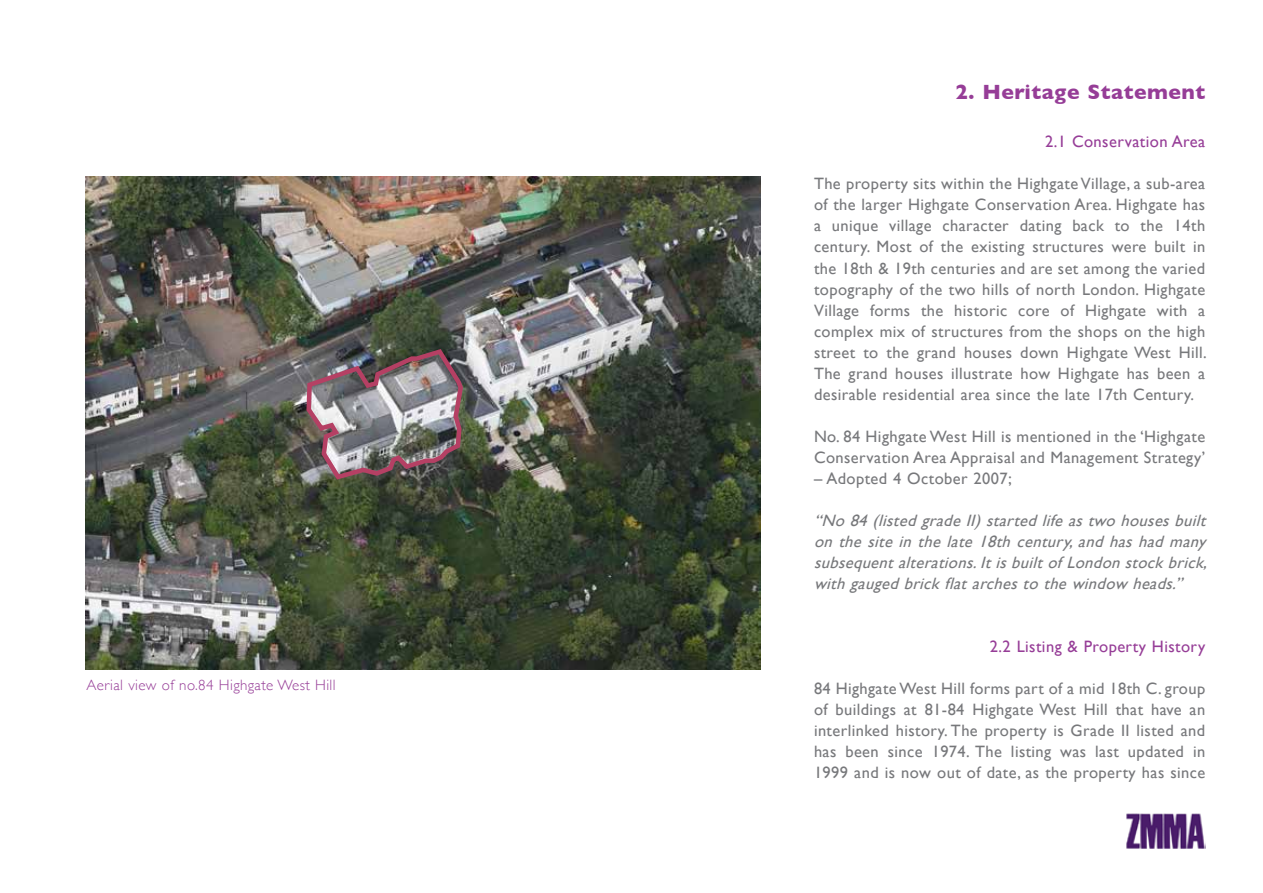
<style>
.page{position:relative;width:1263px;height:893px;background:#fff}
.page>*{position:absolute;margin:0;border:0;box-sizing:border-box;transform-origin:0 0}
.t1{font:700 21px "Gill Sans";letter-spacing:.025em;color:#963d97}
.t2{font:16.5px/21px "Gill Sans";letter-spacing:.025em;color:#77787b;text-align:justify}
.t3{font:italic 16.5px/21px "Gill Sans";color:#77787b}
.t4{font:16.5px "Gill Sans";letter-spacing:.025em;color:#963d97}
.t5{font:300 15px "Gill Sans";letter-spacing:.025em;color:#963d97}
</style>
<div class="page">
<img style="left:1126px;top:813px;width:79px;height:36px">
<img style="left:85px;top:176px;width:675px;height:494px">
<img style="left:304px;top:346px;width:161px;height:137px">
<p class="t5" style="left:87px;top:673px;width:251px">Aerial view of no.84 Highgate West Hill</p>
<p class="t1" style="left:955px;top:76px;width:251px">2. Heritage Statement</p>
<p class="t4" style="left:1045px;top:132px;width:162px">2.1 Conservation Area</p>
<p class="t2" style="left:814px;top:173px;width:394px">The property sits within the Highgate Village, a sub-area of the larger Highgate Conservation Area. Highgate has a unique village character dating back to the 14th century. Most of the existing structures were built in the 18th &amp; 19th centuries and are set among the varied topography of the two hills of north London. Highgate Village forms the historic core of Highgate with a complex mix of structures from the shops on the high street to the grand houses down Highgate West Hill.<br>The grand houses illustrate how Highgate has been a desirable residential area since the late 17th Century.</p>
<p class="t2" style="left:814px;top:425px;width:393px">No. 84 Highgate West Hill is mentioned in the ‘Highgate<br>Conservation Area Appraisal and Management Strategy’</p>
<p class="t2" style="left:814px;top:467px;width:199px">– Adopted 4 October 2007;</p>
<p class="t3" style="left:814px;top:509px;width:399px">“No 84(listed g radeII)started lifeastwo housesbuilt on the site in the late 18th century,and has had many subsequentalterations.ItisbuiltofLondonstockbrick, withgauged brickflatarchesto thewindow heads.”</p>
<p class="t4" style="left:990px;top:636px;width:217px">2.2 Listing &amp; Property History</p>
<p class="t2" style="left:814px;top:677px;width:393px">84 Highgate West Hill forms part of a mid 18th C. group of buildings at 81-84 Highgate West Hill that have an interlinked history. The property is Grade II listed and has been since 1974. The listing was last updated in 1999 and is now out of date, as the property has since</p>
</div>
